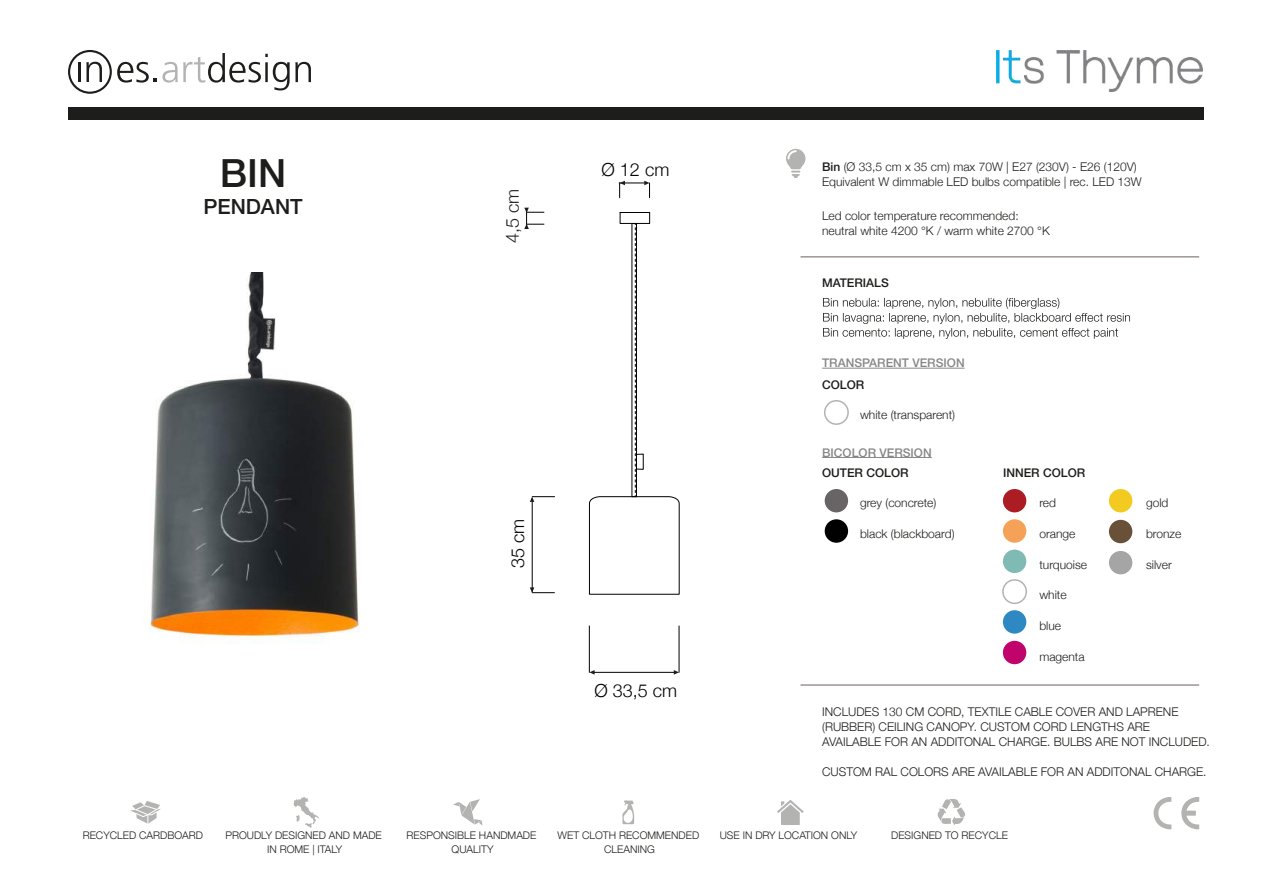
<style>
.page{position:relative;width:1263px;height:893px;background:#fff}
.page>*{position:absolute;margin:0;border:0;box-sizing:border-box;transform-origin:0 0}
.t1{font:500 39px "Helvetica Neue LT Std";color:#1d1d1b}
.t2{font:500 21px "Helvetica Neue LT Std";color:#1d1d1b}
.t3{font:300 18px "Helvetica Neue";color:#000}
.t4{font:300 18px "Helvetica Neue";color:#010202}
.t5{font:300 18px "Helvetica Neue";color:#231f20}
.t6{font:300 12px/15px "Helvetica Neue";color:#1d1d1b}
.t7{font:500 12px "Helvetica Neue LT Std";color:#1d1d1b}
.t8{font:500 12px "Helvetica Neue LT Std";color:#878787}
.t9{font:300 10.5px/13.5px "Helvetica Neue";color:#1d1d1b;text-align:center}
.s1{font-family:"Helvetica Neue LT Std";font-weight:500}
</style>
<div class="page">
<div style="left:68px;top:107px;width:1135px;height:13px;background:#1d1d1b"></div>
<svg style="left:117px;top:53px;width:194px;height:38px"></svg>
<hr style="left:78px;top:62px;width:2px;height:20px;background:#1d1d1b">
<svg style="left:86px;top:62px;width:16px;height:20px"></svg>
<div style="left:68px;top:50px;width:44px;height:44px;border:2px solid #1d1d1b;border-radius:50%"></div>
<svg style="left:130px;top:801px;width:31px;height:23px"></svg>
<svg style="left:1181px;top:797px;width:18px;height:32px"></svg>
<svg style="left:1153px;top:797px;width:18px;height:32px"></svg>
<svg style="left:293px;top:797px;width:26px;height:31px"></svg>
<svg style="left:453px;top:799px;width:29px;height:26px"></svg>
<svg style="left:622px;top:801px;width:12px;height:23px"></svg>
<svg style="left:777px;top:800px;width:27px;height:25px"></svg>
<svg style="left:937px;top:799px;width:28px;height:27px"></svg>
<img style="left:148px;top:272px;width:212px;height:372px">
<svg style="left:786px;top:149px;width:19px;height:29px"></svg>
<hr style="left:800px;top:257px;width:399px;height:1px;background:#6a615d">
<svg style="left:823px;top:298px;width:307px;height:41px"></svg>
<hr style="left:800px;top:685px;width:399px;height:1px;background:#6a615d">
<div style="left:1003px;top:489px;width:23px;height:23px;background:#ab1c23;border-radius:50%"></div>
<div style="left:1003px;top:519px;width:23px;height:24px;background:#f5a157;border-radius:50%"></div>
<div style="left:1003px;top:550px;width:23px;height:23px;background:#80bab4;border-radius:50%"></div>
<div style="left:1002px;top:579px;width:25px;height:25px;border:2px solid #b3b3b2;border-radius:50%"></div>
<div style="left:1003px;top:610px;width:23px;height:24px;background:#2e89c2;border-radius:50%"></div>
<div style="left:1003px;top:641px;width:23px;height:23px;background:#c1046b;border-radius:50%"></div>
<div style="left:1109px;top:489px;width:23px;height:23px;background:#f3ca1f;border-radius:50%"></div>
<div style="left:1109px;top:520px;width:23px;height:23px;background:#695139;border-radius:50%"></div>
<div style="left:1109px;top:551px;width:23px;height:23px;background:#a6a5a5;border-radius:50%"></div>
<div style="left:825px;top:489px;width:23px;height:23px;background:#686364;border-radius:50%"></div>
<div style="left:825px;top:519px;width:23px;height:24px;background:#010101;border-radius:50%"></div>
<div style="left:824px;top:400px;width:25px;height:25px;border:2px solid #b3b3b2;border-radius:50%"></div>
<hr style="left:822px;top:457px;width:110px;height:1px;background:#888887">
<hr style="left:822px;top:368px;width:143px;height:1px;background:#888887">
<div style="left:620px;top:212px;width:30px;height:12px;border:1px solid #000101"></div>
<svg style="left:619px;top:181px;width:31px;height:17px"></svg>
<svg style="left:524px;top:208px;width:20px;height:21px"></svg>
<hr style="left:592px;top:672px;width:82px;height:1px;background:#000101">
<hr style="left:679px;top:626px;width:1px;height:46px;background:#000101">
<hr style="left:589px;top:626px;width:1px;height:46px;background:#000101">
<svg style="left:674px;top:670px;width:5px;height:5px"></svg>
<svg style="left:589px;top:670px;width:6px;height:5px"></svg>
<hr style="left:532px;top:499px;width:1px;height:93px;background:#000101">
<svg style="left:530px;top:496px;width:25px;height:6px"></svg>
<svg style="left:530px;top:587px;width:24px;height:6px"></svg>
<svg style="left:589px;top:224px;width:91px;height:371px"></svg>
<img style="left:996px;top:50px;width:206px;height:42px">
<h1 class="t1" style="left:220px;top:150px;width:68px">BIN</h1>
<h2 class="t2" style="left:203px;top:194px;width:101px">PENDANT</h2>
<h3 class="t5" style="left:501px;top:243px;width:56px;rotate:-90deg">4,5 cm</h3>
<h3 class="t4" style="left:602px;top:158px;width:69px">Ø 12 cm</h3>
<h3 class="t3" style="left:507px;top:568px;width:51px;rotate:-90deg">35 cm</h3>
<h3 class="t3" style="left:594px;top:679px;width:84px">Ø 33,5 cm</h3>
<p class="t6" style="left:822px;top:159px;width:321px"><span class="s1">Bin</span> (Ø 33,5 cm x 35 cm) max 70W | E27 (230V) - E26 (120V)<br>Equivalent W dimmable LED bulbs compatible | rec. LED 13W</p>
<p class="t6" style="left:822px;top:208px;width:229px">Led color temperature recommended: neutral white 4200 °K / warm white 2700 °K</p>
<p class="t7" style="left:822px;top:276px;width:68px">MATERIALS</p>
<p class="t8" style="left:822px;top:356px;width:144px">TRANSPARENT VERSION</p>
<p class="t7" style="left:822px;top:378px;width:44px">COLOR</p>
<p class="t6" style="left:860px;top:407px;width:97px">white (transparent)</p>
<p class="t8" style="left:822px;top:445px;width:111px">BICOLOR VERSION</p>
<p class="t7" style="left:822px;top:466px;width:88px">OUTER COLOR</p>
<p class="t7" style="left:1003px;top:466px;width:84px">INNER COLOR</p>
<p class="t6" style="left:860px;top:495px;width:78px">grey (concrete)</p>
<p class="t6" style="left:860px;top:526px;width:96px">black (blackboard)</p>
<p class="t6" style="left:1039px;top:495px;width:18px">red</p>
<p class="t6" style="left:1039px;top:526px;width:38px">orange</p>
<p class="t6" style="left:1039px;top:556px;width:49px">turquoise</p>
<p class="t6" style="left:1039px;top:587px;width:29px">white</p>
<p class="t6" style="left:1039px;top:618px;width:23px">blue</p>
<p class="t6" style="left:1039px;top:649px;width:47px">magenta</p>
<p class="t6" style="left:1146px;top:495px;width:24px">gold</p>
<p class="t6" style="left:1146px;top:526px;width:37px">bronze</p>
<p class="t6" style="left:1146px;top:556px;width:27px">silver</p>
<p class="t6" style="left:822px;top:704px;width:389px">INCLUDES 130 CM CORD, TEXTILE CABLE COVER AND LAPRENE (RUBBER) CEILING CANOPY. CUSTOM CORD LENGTHS ARE<br>AVAILABLE FOR AN ADDITONAL CHARGE. BULBS ARE NOT INCLUDED.</p>
<p class="t6" style="left:822px;top:764px;width:386px">CUSTOM RAL COLORS ARE AVAILABLE FOR AN ADDITONAL CHARGE.</p>
<p class="t9" style="left:83px;top:828px;width:122px">RECYCLED CARDBOARD</p>
<p class="t9" style="left:225px;top:828px;width:158px">PROUDLY DESIGNED AND MADE<br>IN ROME | ITALY</p>
<p class="t9" style="left:407px;top:828px;width:131px">RESPONSIBLE HANDMADE<br>QUALITY</p>
<p class="t9" style="left:558px;top:828px;width:143px">WET CLOTH RECOMMENDED<br>CLEANING</p>
<p class="t9" style="left:720px;top:828px;width:139px">USE IN DRY LOCATION ONLY</p>
<p class="t9" style="left:891px;top:828px;width:118px">DESIGNED TO RECYCLE</p>
</div>
